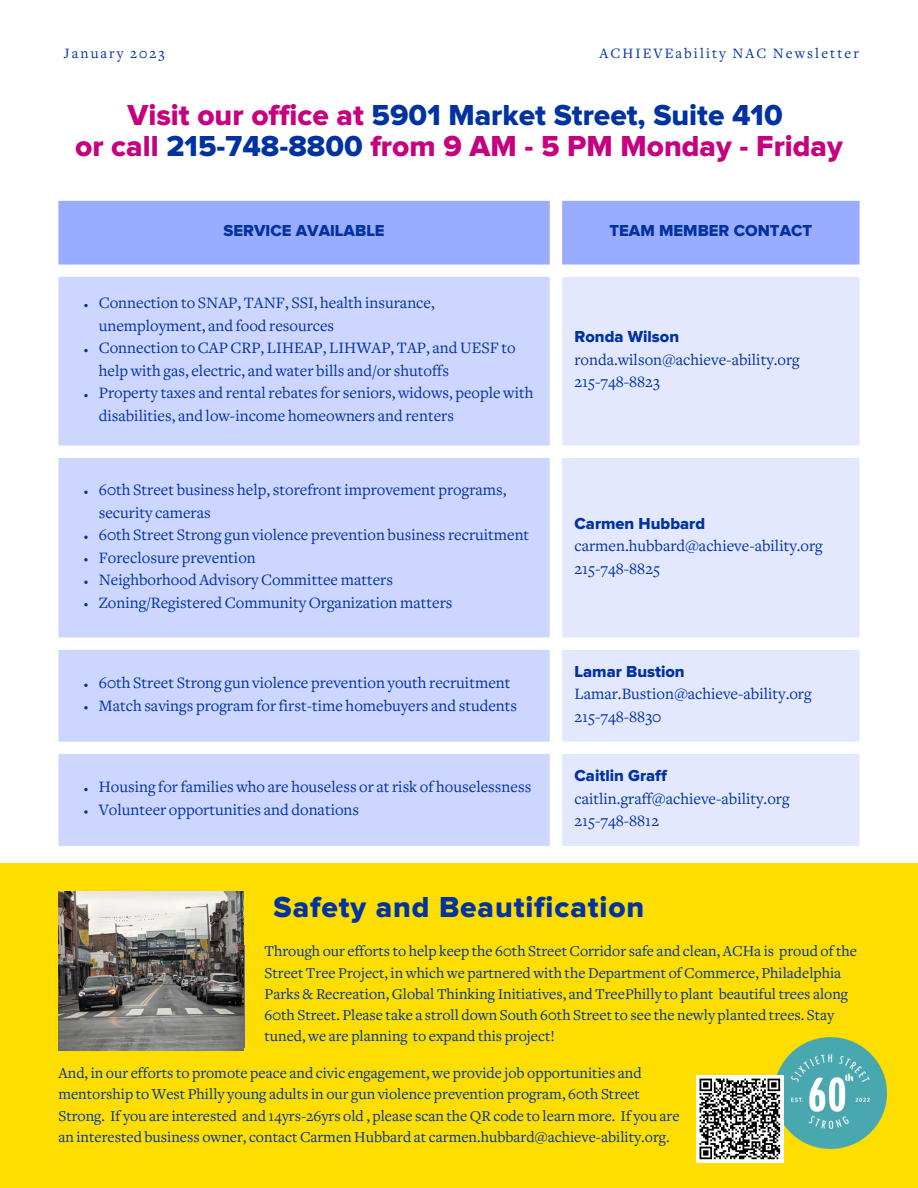
<style>
.page{position:relative;width:918px;height:1188px;background:#fff}
.page>*{position:absolute;margin:0;border:0;box-sizing:border-box;transform-origin:0 0}
.t1{font:30px/31.5px "Proxima Nova Extrabld";color:#c6007e;text-align:center}
.t2{font:30px "Proxima Nova Extrabld";letter-spacing:.03em;color:#0032a0}
.t3{font:16.5px/22.5px "Freight Text";color:#0032a0}
.t4{font:16.5px "Proxima Nova Extrabld";color:#0032a0}
.t5{font:15.75px/21.3px "Freight Text";color:#0032a0}
.t6{font:14.85px "Freight Text";letter-spacing:.14em;color:#0032a0}
.s1{color:#0032a0}
</style>
<div class="page">
<div style="left:0;top:863px;width:918px;height:325px;background:#fedd00"></div>
<div style="left:58px;top:201px;width:802px;height:64px;background:#99acff"></div>
<svg style="left:58px;top:277px;width:492px;height:569px;background:#d0d8fe"></svg>
<div style="left:562px;top:277px;width:298px;height:569px;background:#e3e8ff"></div>
<svg style="left:84px;top:304px;width:4px;height:3px"></svg>
<svg style="left:84px;top:349px;width:4px;height:3px"></svg>
<svg style="left:84px;top:394px;width:4px;height:3px"></svg>
<svg style="left:84px;top:491px;width:4px;height:3px"></svg>
<svg style="left:84px;top:536px;width:4px;height:3px"></svg>
<svg style="left:84px;top:558px;width:4px;height:3px"></svg>
<svg style="left:84px;top:581px;width:4px;height:3px"></svg>
<svg style="left:84px;top:603px;width:4px;height:3px"></svg>
<svg style="left:84px;top:684px;width:4px;height:3px"></svg>
<svg style="left:84px;top:706px;width:4px;height:3px"></svg>
<svg style="left:84px;top:788px;width:4px;height:3px"></svg>
<svg style="left:84px;top:810px;width:4px;height:4px"></svg>
<img style="left:776px;top:1037px;width:110px;height:111px">
<div style="left:696px;top:1075px;width:88px;height:88px;background:#fff"></div>
<svg style="left:699px;top:1078px;width:82px;height:82px"></svg>
<img style="left:58px;top:891px;width:186px;height:160px">
<p class="t6" style="left:64px;top:48px;width:102px">January 2023</p>
<p class="t6" style="left:600px;top:48px;width:261px">ACHIEVEability NAC Newsletter</p>
<h1 class="t1" style="left:75px;top:100px;width:769px">Visit our office at <span class="s1">5901 Market Street, Suite 410<br></span>or call <span class="s1">215-748-8800</span> from 9 AM - 5 PM Monday - Friday</h1>
<p class="t4" style="left:223px;top:223px;width:163px">SERVICE AVAILABLE</p>
<p class="t4" style="left:609px;top:223px;width:204px">TEAM MEMBER CONTACT</p>
<p class="t3" style="left:99px;top:293px;width:436px">Connection to SNAP, TANF, SSI, health insurance, unemployment, and food resources<br>Connection to CAP CRP, LIHEAP, LIHWAP, TAP, and UESF to help with gas, electric, and water bills and/or shutoffs<br>Property taxes and rental rebates for seniors, widows, people with disabilities, and low-income homeowners and renters</p>
<p class="t3" style="left:99px;top:480px;width:432px">60th Street business help, storefront improvement programs, security cameras<br>60th Street Strong gun violence prevention business recruitment Foreclosure prevention<br>Neighborhood Advisory Committee matters<br>Zoning/Registered Community Organization matters</p>
<p class="t3" style="left:99px;top:673px;width:420px">60th Street Strong gun violence prevention youth recruitment<br>Match savings program for first-time homebuyers and students</p>
<p class="t3" style="left:99px;top:777px;width:434px">Housing for families who are houseless or at risk of houselessness<br>Volunteer opportunities and donations</p>
<p class="t4" style="left:575px;top:329px;width:106px">Ronda Wilson</p>
<p class="t3" style="left:575px;top:350px;width:227px">ronda.wilson@achieve-ability.org<br>215-748-8823</p>
<p class="t4" style="left:575px;top:516px;width:132px">Carmen Hubbard</p>
<p class="t3" style="left:575px;top:536px;width:250px">carmen.hubbard@achieve-ability.org<br>215-748-8825</p>
<p class="t4" style="left:575px;top:664px;width:112px">Lamar Bustion</p>
<p class="t3" style="left:575px;top:684px;width:239px">Lamar.Bustion@achieve-ability.org<br>215-748-8830</p>
<p class="t4" style="left:575px;top:768px;width:94px">Caitlin Graff</p>
<p class="t3" style="left:575px;top:789px;width:217px">caitlin.graff@achieve-ability.org<br>215-748-8812</p>
<h1 class="t2" style="left:274px;top:893px;width:372px">Safety and Beautification</h1>
<p class="t5" style="left:265px;top:942px;width:594px">Through our efforts to help keep the 60th Street Corridor safe and clean, ACHa is proud of the Street Tree Project, in which we partnered with the Department of Commerce, Philadelphia Parks &amp; Recreation, Global Thinking Initiatives, and TreePhilly to plant beautiful trees along 60th Street. Please take a stroll down South 60th Street to see the newly planted trees. Stay tuned, we are planning to expand this project!</p>
<p class="t5" style="left:58px;top:1064px;width:623px">And, in our efforts to promote peace and civic engagement, we provide job opportunities and mentorship to West Philly young adults in our gun violence prevention program, 60th Street Strong. If you are interested and 14yrs-26yrs old , please scan the QR code to learn more. If you are an interested business owner, contact Carmen Hubbard at carmen.hubbard@achieve-ability.org.</p>
</div>
